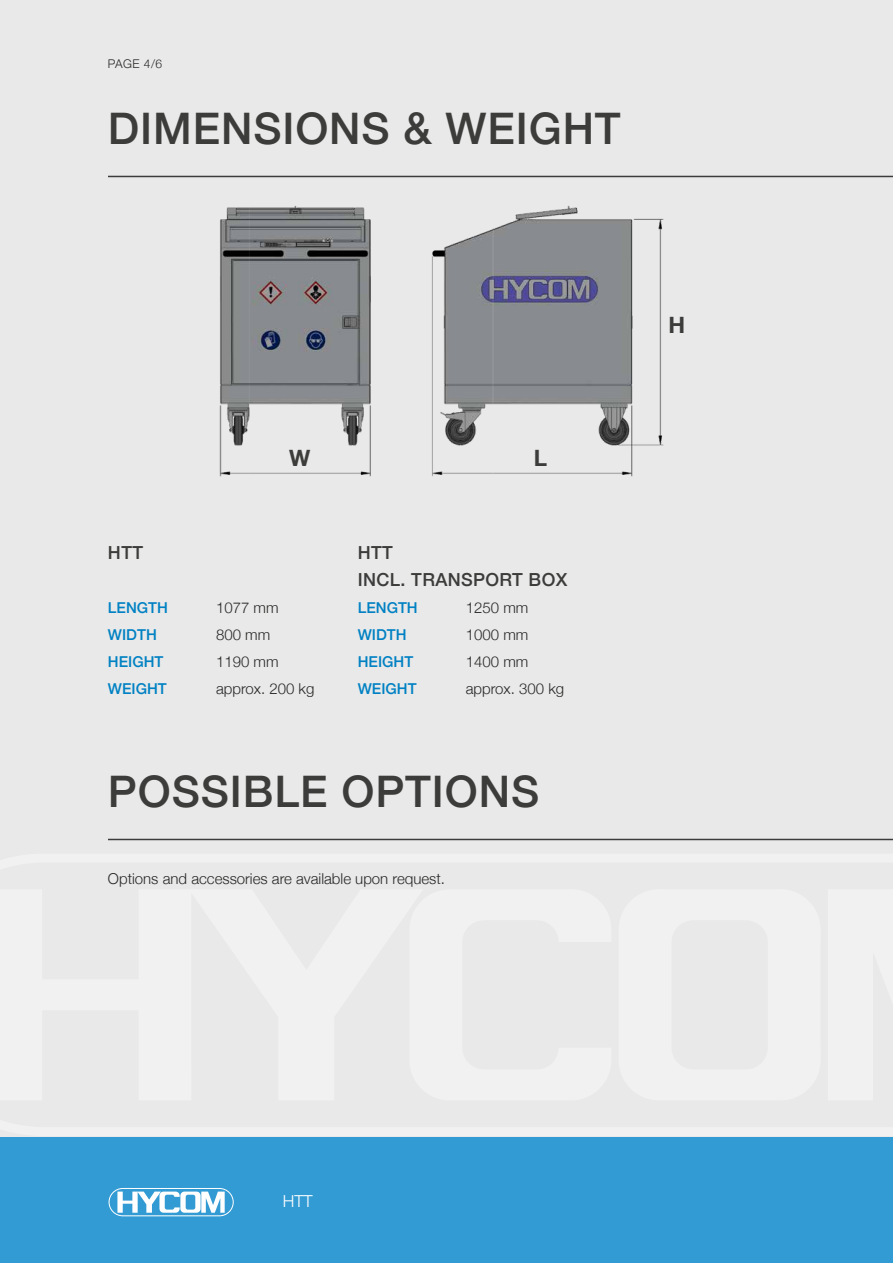
<style>
.page{position:relative;width:893px;height:1263px;background:#fff}
.page>*{position:absolute;margin:0;border:0;box-sizing:border-box;transform-origin:0 0}
.t1{font:500 43.5px "Helvetica Neue";letter-spacing:.02em;color:#3c3c3b}
.t2{font:700 22.5px "Helvetica Neue";color:#3c3c3b}
.t3{font:500 18px/27px "Helvetica Neue";letter-spacing:.02em;color:#3c3c3b}
.t4{font:300 16.5px "Helvetica Neue";color:#fff}
.t5{font:300 15px "Helvetica Neue";color:#282827}
.t6{font:500 15px "Helvetica Neue";color:#0081c3}
.t7{font:300 12px "Helvetica Neue";color:#282827}
</style>
<div class="page">
<div style="left:0;top:0;width:893px;height:1201px;background:#e9e9e9"></div>
<img style="left:219px;top:205px;width:445px;height:272px">
<div style="left:0;top:1137px;width:893px;height:126px;background:#339bd4"></div>
<hr style="left:108px;top:176px;width:785px;height:1px;background:#3c3c3b">
<div style="left:109px;top:1188px;width:125px;height:28px;border:1px solid #fff;border-radius:14px"></div>
<svg style="left:117px;top:1191px;width:108px;height:22px"></svg>
<hr style="left:108px;top:839px;width:785px;height:1px;background:#3c3c3b">
<p class="t7" style="left:108px;top:54px;width:56px">PAGE 4/6</p>
<h1 class="t1" style="left:108px;top:94px;width:514px">DIMENSIONS &amp; WEIGHT</h1>
<h2 class="t2" style="left:289px;top:440px;width:23px">W</h2>
<h2 class="t2" style="left:534px;top:440px;width:15px">L</h2>
<p class="t3" style="left:108px;top:537px;width:37px">HTT</p>
<p class="t6" style="left:108px;top:595px;width:61px">LENGTH</p>
<p class="t5" style="left:216px;top:595px;width:64px">1077 mm</p>
<p class="t6" style="left:108px;top:622px;width:50px">WIDTH</p>
<p class="t5" style="left:216px;top:622px;width:56px">800 mm</p>
<p class="t6" style="left:108px;top:649px;width:57px">HEIGHT</p>
<p class="t5" style="left:216px;top:649px;width:64px">1190 mm</p>
<p class="t6" style="left:108px;top:676px;width:60px">WEIGHT</p>
<p class="t5" style="left:216px;top:676px;width:100px">approx. 200 kg</p>
<p class="t3" style="left:358px;top:537px;width:211px">HTT<br>INCL. TRANSPORT BOX</p>
<p class="t6" style="left:358px;top:595px;width:61px">LENGTH</p>
<p class="t5" style="left:466px;top:595px;width:64px">1250 mm</p>
<p class="t6" style="left:358px;top:622px;width:50px">WIDTH</p>
<p class="t5" style="left:466px;top:622px;width:64px">1000 mm</p>
<p class="t6" style="left:358px;top:649px;width:57px">HEIGHT</p>
<p class="t5" style="left:466px;top:649px;width:64px">1400 mm</p>
<p class="t6" style="left:358px;top:676px;width:60px">WEIGHT</p>
<p class="t5" style="left:466px;top:676px;width:100px">approx. 300 kg</p>
<h1 class="t1" style="left:108px;top:757px;width:433px">POSSIBLE OPTIONS</h1>
<p class="t5" style="left:108px;top:867px;width:339px">Options and accessories are available upon request.</p>
<h2 class="t2" style="left:668px;top:308px;width:18px">H</h2>
<p class="t4" style="left:283px;top:1187px;width:31px">HTT</p>
</div>
